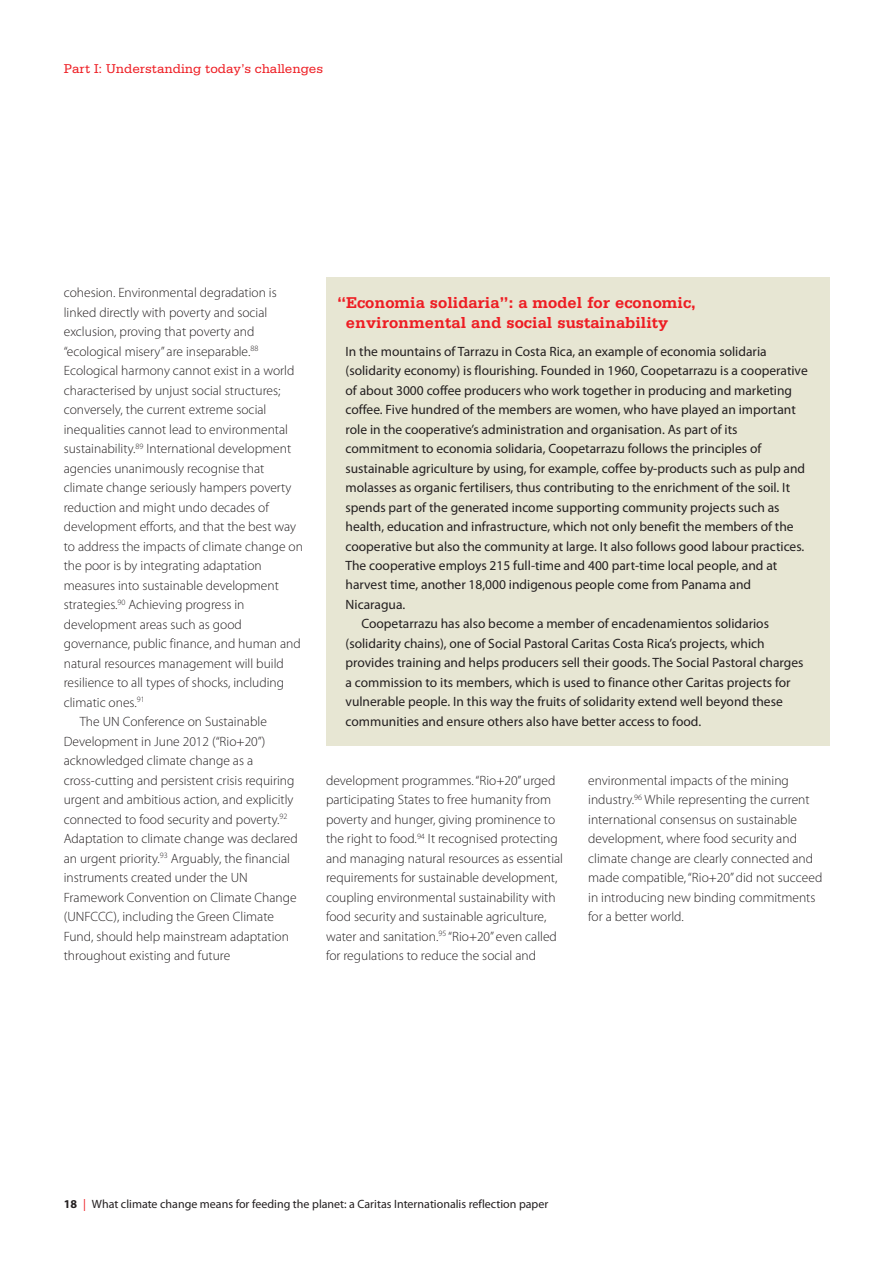
<style>
.page{position:relative;width:893px;height:1263px;background:#fff}
.page>*{position:absolute;margin:0;border:0;box-sizing:border-box;transform-origin:0 0}
.t1{font:700 16.5px/19.5px "Serifa LT";color:#ee1d23}
.t2{font:300 13.5px/19.5px "Myriad Pro";color:#231f20}
.t3{font:13.5px "Myriad Pro";color:#231f20}
.t4{font:13.5px "Serifa LT";color:#ee1d23}
.t5{font:12px "Myriad Pro";color:#231f20}
.s1{font-weight:700}
.s2{color:#ee1d23}
</style>
<div class="page">
<div style="left:326px;top:277px;width:503px;height:468px;background:#e7e6d3"></div>
<p class="t4" style="left:64px;top:64px;width:261px">Part I: Understanding today’s challenges</p>
<p class="t2" style="left:64px;top:284px;width:215px">cohesion. Environmental degradation is</p>
<p class="t2" style="left:64px;top:303px;width:205px">linked directly with poverty and social</p>
<p class="t2" style="left:64px;top:323px;width:192px">exclusion, proving that poverty and</p>
<p class="t2" style="left:64px;top:342px;width:196px">“ecological misery” are inseparable.<sup>88</sup></p>
<p class="t2" style="left:64px;top:362px;width:232px">Ecological harmony cannot exist in a world</p>
<p class="t2" style="left:64px;top:381px;width:218px">characterised by unjust social structures;</p>
<p class="t2" style="left:64px;top:401px;width:204px">conversely, the current extreme social</p>
<p class="t2" style="left:64px;top:420px;width:226px">inequalities cannot lead to environmental</p>
<p class="t2" style="left:64px;top:440px;width:229px">sustainability.<sup>89</sup> International development</p>
<p class="t2" style="left:64px;top:459px;width:202px">agencies unanimously recognise that</p>
<p class="t2" style="left:64px;top:479px;width:229px">climate change seriously hampers poverty</p>
<p class="t2" style="left:64px;top:498px;width:207px">reduction and might undo decades of</p>
<p class="t2" style="left:64px;top:518px;width:234px">development efforts, and that the best way</p>
<p class="t2" style="left:64px;top:537px;width:241px">to address the impacts of climate change on</p>
<p class="t2" style="left:64px;top:557px;width:200px">the poor is by integrating adaptation</p>
<p class="t2" style="left:64px;top:576px;width:217px">measures into sustainable development</p>
<p class="t2" style="left:64px;top:596px;width:182px">strategies.<sup>90</sup> Achieving progress in</p>
<p class="t2" style="left:64px;top:615px;width:180px">development areas such as good</p>
<p class="t2" style="left:64px;top:635px;width:239px">governance, public finance, and human and</p>
<p class="t2" style="left:64px;top:654px;width:222px">natural resources management will build</p>
<p class="t2" style="left:64px;top:674px;width:222px">resilience to all types of shocks, including</p>
<p class="t2" style="left:64px;top:693px;width:82px">climatic ones.<sup>91</sup></p>
<p class="t2" style="left:80px;top:713px;width:189px">The UN Conference on Sustainable</p>
<p class="t2" style="left:64px;top:732px;width:203px">Development in June 2012 (“Rio+20”)</p>
<p class="t2" style="left:64px;top:752px;width:191px">acknowledged climate change as a</p>
<p class="t2" style="left:64px;top:771px;width:232px">cross-cutting and persistent crisis requiring</p>
<p class="t2" style="left:64px;top:791px;width:231px">urgent and ambitious action, and explicitly</p>
<p class="t2" style="left:64px;top:810px;width:225px">connected to food security and poverty.<sup>92</sup></p>
<p class="t2" style="left:64px;top:830px;width:236px">Adaptation to climate change was declared</p>
<p class="t2" style="left:64px;top:849px;width:228px">an urgent priority.<sup>93</sup> Arguably, the financial</p>
<p class="t2" style="left:64px;top:869px;width:186px">instruments created under the UN</p>
<p class="t2" style="left:64px;top:888px;width:234px">Framework Convention on Climate Change</p>
<p class="t2" style="left:64px;top:908px;width:212px">(UNFCCC), including the Green Climate</p>
<p class="t2" style="left:64px;top:927px;width:227px">Fund, should help mainstream adaptation</p>
<p class="t2" style="left:64px;top:947px;width:168px">throughout existing and future</p>
<p class="t1" style="left:346px;top:294px;width:351px;text-indent:-9px">“Economia solidaria”: a model for economic, environmental and social sustainability</p>
<p class="t3" style="left:345px;top:346px;width:423px">In the mountains of Tarrazu in Costa Rica, an example of economia solidaria</p>
<p class="t3" style="left:345px;top:365px;width:464px">(solidarity economy) is flourishing. Founded in 1960, Coopetarrazu is a cooperative</p>
<p class="t3" style="left:345px;top:385px;width:448px">of about 3000 coffee producers who work together in producing and marketing</p>
<p class="t3" style="left:345px;top:404px;width:452px">coffee. Five hundred of the members are women, who have played an important</p>
<p class="t3" style="left:345px;top:424px;width:393px">role in the cooperative’s administration and organisation. As part of its</p>
<p class="t3" style="left:345px;top:443px;width:417px">commitment to economia solidaria, Coopetarrazu follows the principles of</p>
<p class="t3" style="left:345px;top:463px;width:461px">sustainable agriculture by using, for example, coffee by-products such as pulp and</p>
<p class="t3" style="left:345px;top:482px;width:446px">molasses as organic fertilisers, thus contributing to the enrichment of the soil. It</p>
<p class="t3" style="left:345px;top:502px;width:436px">spends part of the generated income supporting community projects such as</p>
<p class="t3" style="left:345px;top:521px;width:450px">health, education and infrastructure, which not only benefit the members of the</p>
<p class="t3" style="left:345px;top:541px;width:460px">cooperative but also the community at large. It also follows good labour practices.</p>
<p class="t3" style="left:345px;top:560px;width:433px">The cooperative employs 215 full-time and 400 part-time local people, and at</p>
<p class="t3" style="left:345px;top:580px;width:407px">harvest time, another 18,000 indigenous people come from Panama and</p>
<p class="t3" style="left:345px;top:599px;width:61px">Nicaragua.</p>
<p class="t3" style="left:361px;top:619px;width:409px">Coopetarrazu has also become a member of encadenamientos solidarios</p>
<p class="t3" style="left:345px;top:638px;width:421px">(solidarity chains), one of Social Pastoral Caritas Costa Rica’s projects, which</p>
<p class="t3" style="left:345px;top:658px;width:459px">provides training and helps producers sell their goods. The Social Pastoral charges</p>
<p class="t3" style="left:345px;top:677px;width:447px">a commission to its members, which is used to finance other Caritas projects for</p>
<p class="t3" style="left:345px;top:697px;width:439px">vulnerable people. In this way the fruits of solidarity extend well beyond these</p>
<p class="t3" style="left:345px;top:716px;width:357px">communities and ensure others also have better access to food.</p>
<p class="t2" style="left:326px;top:771px;width:239px">development programmes. “Rio+20” urged participating States to free humanity from poverty and hunger, giving prominence to the right to food.<sup>94</sup> It recognised protecting and managing natural resources as essential requirements for sustainable development, coupling environmental sustainability with food security and sustainable agriculture, water and sanitation.<sup>95</sup> “Rio+20” even called for regulations to reduce the social and</p>
<p class="t2" style="left:588px;top:771px;width:236px">environmental impacts of the mining industry.<sup>96</sup> While representing the current international consensus on sustainable development, where food security and climate change are clearly connected and made compatible, “Rio+20” did not succeed in introducing new binding commitments for a better world.</p>
<p class="t5" style="left:64px;top:1200px;width:486px"><span class="s1">18</span> <span class="s2">|</span> What climate change means for feeding the planet: a Caritas Internationalis reflection paper</p>
</div>
